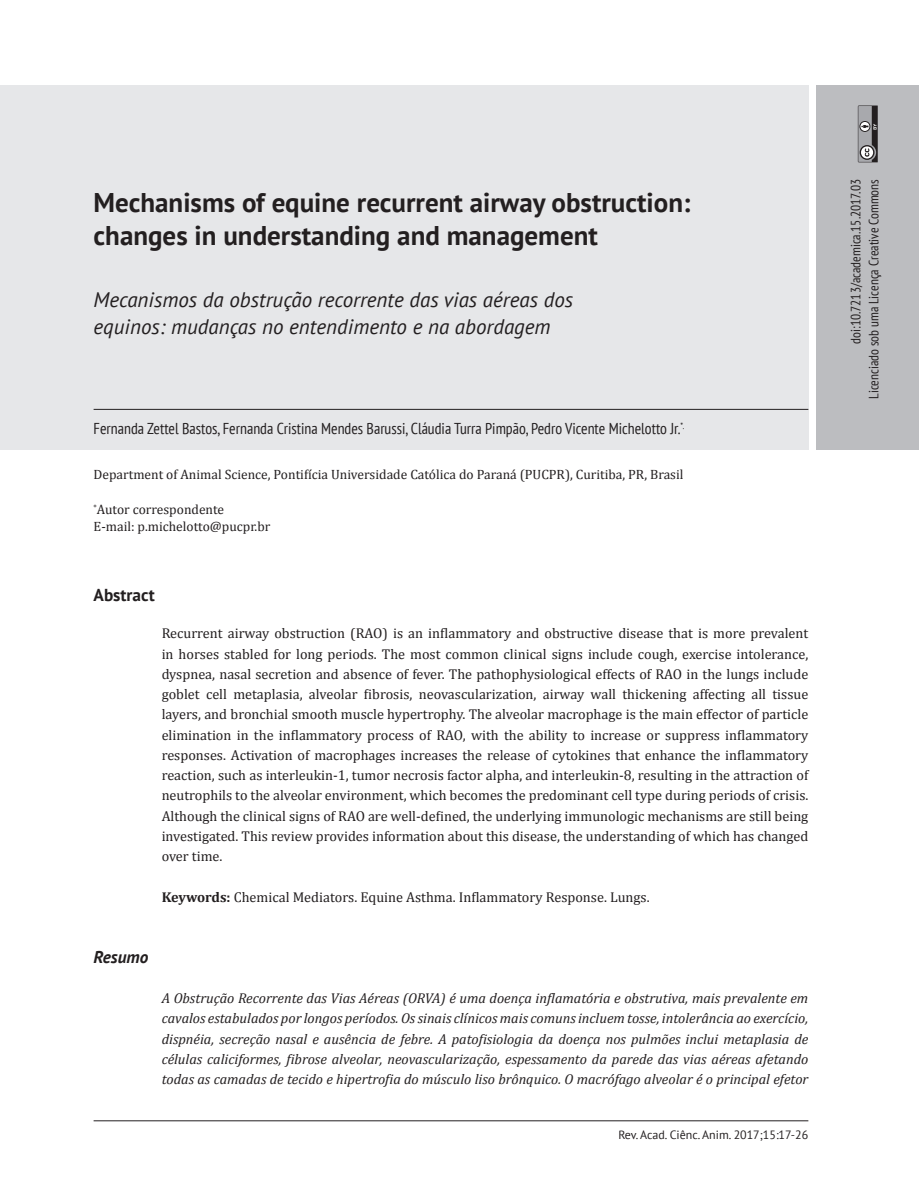
<style>
.page{position:relative;width:919px;height:1191px;background:#fff}
.page>*{position:absolute;margin:0;border:0;box-sizing:border-box;transform-origin:0 0}
.Título_Artigo{font:700 27px/33px "PT Sans";color:#231f20}
.Título_-_Língua_Estr{font:italic 21px/27px "PT Sans";color:#231f20}
.t1{font:700 17.25px "PT Sans";color:#231f20}
.Palavras-chave{font:italic 700 17.25px "PT Sans";color:#231f20}
.Nomes_-_Autores{font:condensed 15.75px "PT Sans";color:#231f20}
.Texto_-_Resumo{font:14.25px/20.2px "Cambria";color:#231f20;text-align:justify}
.Texto_-_Abstract_EN{font:italic 14.25px/20.2px "Cambria";color:#231f20;text-align:justify}
.Palavras-chave-2{font:14.25px "Cambria";color:#231f20}
.Corpo_de_texto_-_Rec{font:13.5px "Cambria";color:#231f20}
.t2{font:condensed 13.5px/18px "PT Sans";color:#231f20;text-align:right}
.Rodapé{font:12px "PT Sans";color:#231f20}
.s1{font-weight:700}
</style>
<div class="page">
<hr style="left:94px;top:1120px;width:714px;height:1px;background:#231f20">
<div style="left:0;top:85px;width:808px;height:365px;background:#e6e7e9"></div>
<div style="left:816px;top:85px;width:102px;height:365px;background:#bcbdc0"></div>
<svg style="left:857px;top:106px;width:20px;height:56px"></svg>
<hr style="left:94px;top:409px;width:714px;height:1px;background:#231f20">
<p class="Título_Artigo" style="left:94px;top:185px;width:598px">Mechanisms of equine recurrent airway obstruction: changes in understanding and management</p>
<p class="Título_-_Língua_Estr" style="left:94px;top:286px;width:481px">Mecanismos da obstrução recorrente das vias aéreas dos equinos: mudanças no entendimento e na abordagem</p>
<p class="Nomes_-_Autores" style="left:94px;top:418px;width:592px">Fernanda Zettel Bastos, Fernanda Cristina Mendes Barussi, Cláudia Turra Pimpão, Pedro Vicente Michelotto Jr.<sup>*.</sup></p>
<p class="Corpo_de_texto_-_Rec" style="left:94px;top:467px;width:591px">Department of Animal Science, Pontifícia Universidade Católica do Paraná (PUCPR), Curitiba, PR, Brasil</p>
<p class="Corpo_de_texto_-_Rec" style="left:94px;top:502px;width:132px"><sup>*</sup>Autor correspondente</p>
<p class="Corpo_de_texto_-_Rec" style="left:94px;top:518px;width:178px">E-mail: p.michelotto@pucpr.br</p>
<p class="t1" style="left:94px;top:584px;width:63px">Abstract</p>
<p class="Texto_-_Resumo" style="left:162px;top:623px;width:648px">Recurrent airway obstruction (RAO) is an inflammatory and obstructive disease that is more prevalent in horses stabled for long periods. The most common clinical signs include cough, exercise intolerance, dyspnea, nasal secretion and absence of fever. The pathophysiological effects of RAO in the lungs include goblet cell metaplasia, alveolar fibrosis, neovascularization, airway wall thickening affecting all tissue layers, and bronchial smooth muscle hypertrophy. The alveolar macrophage is the main effector of particle elimination in the inflammatory process of RAO, with the ability to increase or suppress inflammatory responses. Activation of macrophages increases the release of cytokines that enhance the inflammatory reaction, such as interleukin-1, tumor necrosis factor alpha, and interleukin-8, resulting in the attraction of neutrophils to the alveolar environment, which becomes the predominant cell type during periods of crisis.<br>Although the clinical signs of RAO are well-defined, the underlying immunologic mechanisms are still being investigated. This review provides information about this disease, the understanding of which has changed over time.</p>
<p class="Palavras-chave-2" style="left:162px;top:888px;width:489px"><span class="s1">Keywords:</span> Chemical Mediators. Equine Asthma. Inflammatory Response. Lungs.</p>
<p class="Palavras-chave" style="left:94px;top:945px;width:56px">Resumo</p>
<p class="Texto_-_Abstract_EN" style="left:162px;top:987px;width:648px">A Obstrução Recorrente das Vias Aéreas (ORVA) é uma doença inflamatória e obstrutiva, mais prevalente em cavalos estabulados por longos períodos. Os sinais clínicos mais comuns incluem tosse, intolerância ao exercício, dispnéia, secreção nasal e ausência de febre. A patofisiologia da doença nos pulmões inclui metaplasia de células caliciformes, fibrose alveolar, neovascularização, espessamento da parede das vias aéreas afetando todas as camadas de tecido e hipertrofia do músculo liso brônquico. O macrófago alveolar é o principal efetor</p>
<p class="Rodapé" style="left:618px;top:1126px;width:191px">Rev. Acad. Ciênc. Anim. 2017;15:17-26</p>
<p class="t2" style="left:846px;top:399px;width:221px;rotate:-90deg">doi:10.7213/academica.15.2017.03<br>Licenciado sob uma Licença Creative Commons</p>
</div>
